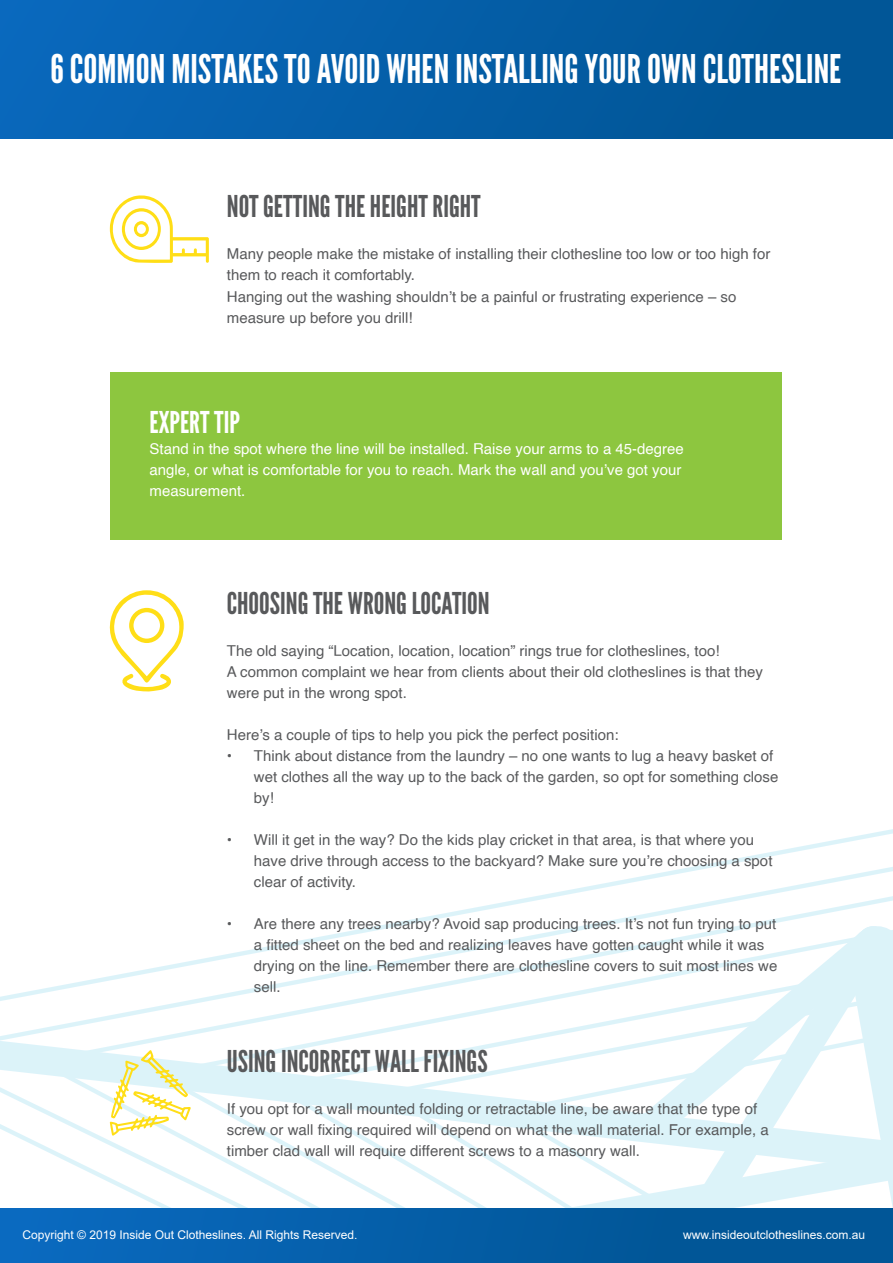
<style>
.page{position:relative;width:893px;height:1263px;background:#fff}
.page>*{position:absolute;margin:0;border:0;box-sizing:border-box;transform-origin:0 0}
.t1{font:39.45px "League Gothic";color:#fff}
.t2{font:30px "League Gothic";color:#58595b}
.t3{font:30px "League Gothic";color:#fff}
.t4{font:15px/21px "Helvetica";color:#58595b}
.t5{font:15px/21px "Helvetica";color:#fff}
.t6{font:12px "Arial";color:#fff}
</style>
<div class="page">
<svg style="left:37px;top:967px;width:119px;height:242px"></svg>
<svg style="left:156px;top:829px;width:737px;height:380px"></svg>
<svg style="left:274px;top:857px;width:619px;height:352px"></svg>
<svg style="left:383px;top:902px;width:510px;height:307px"></svg>
<svg style="left:504px;top:953px;width:193px;height:256px"></svg>
<svg style="left:697px;top:924px;width:149px;height:285px;fill:#dcf3f9"></svg>
<svg style="left:636px;top:925px;width:210px;height:215px"></svg>
<svg style="left:846px;top:924px;width:47px;height:285px"></svg>
<div style="left:0;top:0;width:893px;height:138px;background:linear-gradient(to right,#0968bc,#005492)"></div>
<div style="left:0;top:1209px;width:893px;height:54px;background:linear-gradient(to right,#0a69be,#00528f)"></div>
<svg style="left:110px;top:195px;width:99px;height:68px"></svg>
<div style="left:110px;top:372px;width:671px;height:168px;background:#8dc63f"></div>
<svg style="left:109px;top:590px;width:75px;height:101px"></svg>
<svg style="left:110px;top:1050px;width:81px;height:86px"></svg>
<h1 class="t1" style="left:50px;top:45px;width:793px">6 COMMON MISTAKES TO AVOID WHEN INSTALLING YOUR OWN CLOTHESLINE</h1>
<h2 class="t2" style="left:227px;top:189px;width:255px">NOT GETTING THE HEIGHT RIGHT</h2>
<p class="t4" style="left:227px;top:244px;width:545px">Many people make the mistake of installing their clothesline too low or too high for them to reach it comfortably.<br>Hanging out the washing shouldn’t be a painful or frustrating experience – so measure up before you drill!</p>
<h2 class="t3" style="left:150px;top:404px;width:92px">EXPERT TIP</h2>
<p class="t5" style="left:150px;top:438px;width:536px">Stand in the spot where the line will be installed. Raise your arms to a 45-degree angle, or what is comfortable for you to reach. Mark the wall and you’ve got your measurement.</p>
<h2 class="t2" style="left:227px;top:585px;width:264px">CHOOSING THE WRONG LOCATION</h2>
<p class="t4" style="left:227px;top:640px;width:538px">The old saying “Location, location, location” rings true for clotheslines, too!<br>A common complaint we hear from clients about their old clotheslines is that they were put in the wrong spot.</p>
<p class="t4" style="left:227px;top:724px;width:393px">Here’s a couple of tips to help you pick the perfect position:</p>
<p class="t4" style="left:254px;top:745px;width:526px;text-indent:-27px">• Think about distance from the laundry – no one wants to lug a heavy basket of wet clothes all the way up to the back of the garden, so opt for something close by!</p>
<p class="t4" style="left:254px;top:829px;width:520px;text-indent:-27px">• Will it get in the way? Do the kids play cricket in that area, is that where you have drive through access to the backyard? Make sure you’re choosing a spot clear of activity.</p>
<p class="t4" style="left:254px;top:913px;width:525px;text-indent:-27px">• Are there any trees nearby? Avoid sap producing trees. It’s not fun trying to put a fitted sheet on the bed and realizing leaves have gotten caught while it was drying on the line. Remember there are clothesline covers to suit most lines we sell.</p>
<h2 class="t2" style="left:227px;top:1043px;width:262px">USING INCORRECT WALL FIXINGS</h2>
<p class="t4" style="left:227px;top:1099px;width:543px">If you opt for a wall mounted folding or retractable line, be aware that the type of screw or wall fixing required will depend on what the wall material. For example, a timber clad wall will require different screws to a masonry wall.</p>
<p class="t6" style="left:22px;top:1226px;width:336px">Copyright © 2019 Inside Out Clotheslines. All Rights Reserved.</p>
<p class="t6" style="left:683px;top:1226px;width:184px">www.insideoutclotheslines.com.au</p>
</div>
